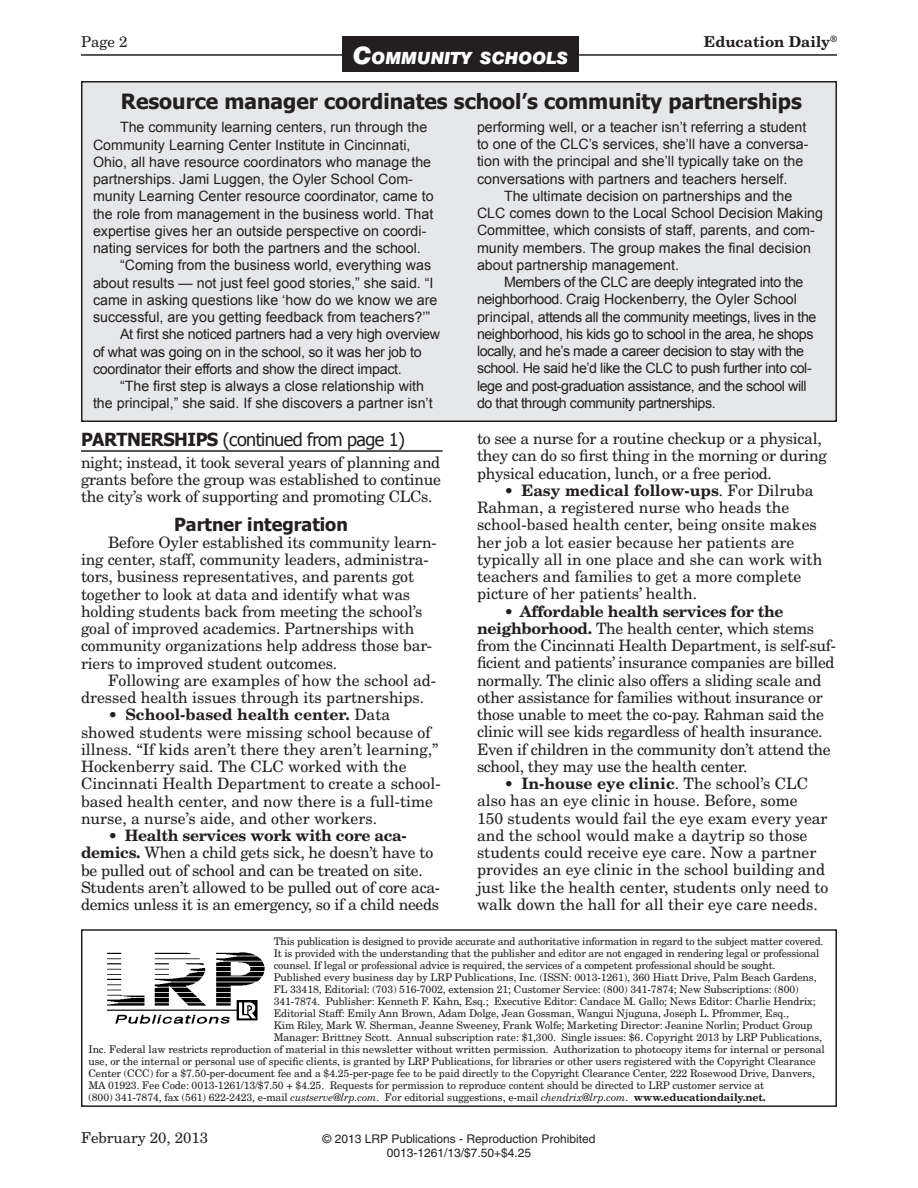
<style>
.page{position:relative;width:918px;height:1188px;background:#fff}
.page>*{position:absolute;margin:0;border:0;box-sizing:border-box;transform-origin:0 0}
.boxh{font:700 21px "Tahoma";color:#231f20}
.confrom{font:18px "Tahoma";letter-spacing:-.03em;color:#231f20}
.he{font:700 18px "Tahoma";color:#231f20}
.t1{font:italic 900 16.8px "Swiss 721 BT";color:#fff}
.text{font:15.75px/17.2px "New Century Schlbk";letter-spacing:-.01em;color:#231f20}
.t2{font:15px "New Century Schlbk";color:#231f20}
.t3{font:700 15px "New Century Schlbk";color:#231f20}
.box{font:14.25px/17.2px "Arial";color:#231f20}
.box-2{font:14.25px/17.2px "Arial";letter-spacing:-.03em;color:#231f20}
.box-3{font:14.25px/17.2px "Arial";letter-spacing:-.02em;color:#231f20}
.t4{font:12px "Helvetica";color:#231f20}
.t5{font:10.5px/12px "New Century Schlbk";letter-spacing:-.01em;color:#231f20}
.t6{font:700 8.7px "New Century Schlbk";color:#231f20}
.s1{font-size:24px}
.s2{font-weight:700}
.s3{font-style:italic}
</style>
<div class="page">
<hr style="left:81px;top:54px;width:756px;height:2px;background:#231f20">
<div style="left:82px;top:82px;width:754px;height:339px;background:#e6e7e9"></div>
<div style="left:81px;top:81px;width:756px;height:341px;border:2px solid #231f20"></div>
<div style="left:81px;top:929px;width:756px;height:178px;border:2px solid #231f20"></div>
<img style="left:107px;top:953px;width:158px;height:71px">
<div style="left:342px;top:37px;width:236px;height:35px;background:#231f20"></div>
<hr style="left:81px;top:450px;width:361px;height:2px;background:#231f20">
<p class="t2" style="left:81px;top:32px;width:35px">Page</p>
<p class="t6" style="left:830px;top:33px;width:8px">®</p>
<p class="t3" style="left:704px;top:32px;width:128px">Education Daily</p>
<p class="t1" style="left:353px;top:48px;width:217px"><span class="s1">C</span>OMMUNITY SCHOOLS</p>
<p class="boxh" style="left:121px;top:87px;width:683px">Resource manager coordinates school’s community partnerships</p>
<p class="box" style="left:93px;top:119px;width:342px;text-indent:27px">The community learning centers, run through the Community Learning Center Institute in Cincinnati, Ohio, all have resource coordinators who manage the partnerships. Jami Luggen, the Oyler School Com&shy;munity Learning Center resource coordinator, came to the role from management in the business world. That expertise gives her an outside perspective on coordi&shy;nating services for both the partners and the school.</p>
<p class="box" style="left:93px;top:257px;width:346px;text-indent:27px">“Coming from the business world, everything was about results — not just feel good stories,” she said. “I came in asking questions like ‘how do we know we are successful, are you getting feedback from teachers?’”</p>
<p class="box-3" style="left:93px;top:326px;width:349px;text-indent:27px">At first she noticed partners had a very high overview of what was going on in the school, so it was her job to coordinator their efforts and show the direct impact.</p>
<p class="box" style="left:93px;top:378px;width:341px;text-indent:27px">“The first step is always a close relationship with the principal,” she said. If she discovers a partner isn’t</p>
<p class="box" style="left:477px;top:118px;width:333px">performing well, or a teacher isn’t referring a student to one of the CLC’s services, she’ll have a conversa&shy;tion with the principal and she’ll typically take on the conversations with partners and teachers herself.</p>
<p class="box" style="left:477px;top:187px;width:348px;text-indent:27px">The ultimate decision on partnerships and the CLC comes down to the Local School Decision Making Committee, which consists of staff, parents, and com&shy;munity members. The group makes the final decision about partnership management.</p>
<p class="box-2" style="left:477px;top:274px;width:341px;text-indent:27px">Members of the CLC are deeply integrated into the neighborhood. Craig Hockenberry, the Oyler School principal, attends all the community meetings, lives in the neighborhood, his kids go to school in the area, he shops locally, and he’s made a career decision to stay with the school. He said he’d like the CLC to push further into col&shy;lege and post-graduation assistance, and the school will do that through community partnerships.</p>
<p class="confrom" style="left:81px;top:427px;width:326px"><span class="s2">PARTNERSHIPS</span> (continued from page 1)</p>
<p class="text" style="left:81px;top:455px;width:361px;text-align:justify">night; instead, it took several years of planning and grants before the group was established to continue the city’s work of supporting and promoting CLCs.</p>
<p class="he" style="left:174px;top:512px;width:175px">Partner integration</p>
<p class="text" style="left:81px;top:535px;width:357px;text-indent:27px">Before Oyler established its community learn&shy;ing center, staff, community leaders, administra&shy;tors, business representatives, and parents got together to look at data and identify what was holding students back from meeting the school’s goal of improved academics. Partnerships with community organizations help address those bar&shy;riers to improved student outcomes.</p>
<p class="text" style="left:81px;top:673px;width:357px;text-indent:27px">Following are examples of how the school ad&shy;dressed health issues through its partnerships.</p>
<p class="text" style="left:81px;top:708px;width:361px;text-indent:27px"><span class="s2">• School-based health center.</span> Data showed students were missing school because of illness. “If kids aren’t there they aren’t learning,” Hockenberry said. The CLC worked with the Cincinnati Health Department to create a school&shy;based health center, and now there is a full-time nurse, a nurse’s aide, and other workers.</p>
<p class="text" style="left:81px;top:829px;width:361px;text-indent:27px"><span class="s2">• Health services work with core aca&shy;demics.</span> When a child gets sick, he doesn’t have to be pulled out of school and can be treated on site.<br>Students aren’t allowed to be pulled out of core aca&shy;demics unless it is an emergency, so if a child needs</p>
<p class="text" style="left:477px;top:432px;width:352px">to see a nurse for a routine checkup or a physical, they can do so first thing in the morning or during physical education, lunch, or a free period.</p>
<p class="text" style="left:477px;top:483px;width:347px;text-indent:27px"><span class="s2">• Easy medical follow-ups</span>. For Dilruba Rahman, a registered nurse who heads the school-based health center, being onsite makes her job a lot easier because her patients are typically all in one place and she can work with teachers and families to get a more complete picture of her patients’ health.</p>
<p class="text" style="left:477px;top:604px;width:361px;text-indent:27px"><span class="s2">• Affordable health services for the neighborhood.</span> The health center, which stems from the Cincinnati Health Department, is self-suf&shy;ficient and patients’ insurance companies are billed normally. The clinic also offers a sliding scale and other assistance for families without insurance or those unable to meet the co-pay. Rahman said the clinic will see kids regardless of health insurance.<br>Even if children in the community don’t attend the school, they may use the health center.</p>
<p class="text" style="left:477px;top:777px;width:353px;text-indent:27px"><span class="s2">• In-house eye clinic</span>. The school’s CLC also has an eye clinic in house. Before, some<br>150 students would fail the eye exam every year and the school would make a daytrip so those students could receive eye care. Now a partner provides an eye clinic in the school building and just like the health center, students only need to walk down the hall for all their eye care needs.</p>
<p class="t5" style="left:274px;top:936px;width:551px">This publication is designed to provide accurate and authoritative information in regard to the subject matter covered.<br>It is provided with the understanding that the publisher and editor are not engaged in rendering legal or professional counsel. If legal or professional advice is required, the services of a competent professional should be sought.</p>
<p class="t5" style="left:274px;top:972px;width:544px">Published every business day by LRP Publications, Inc. (ISSN: 0013-1261), 360 Hiatt Drive, Palm Beach Gardens,</p>
<p class="t5" style="left:274px;top:984px;width:526px">FL 33418, Editorial: (703) 516-7002, extension 21; Customer Service: (800) 341-7874; New Subscriptions: (800)</p>
<p class="t5" style="left:274px;top:996px;width:543px">341-7874. Publisher: Kenneth F. Kahn, Esq.; Executive Editor: Candace M. Gallo; News Editor: Charlie Hendrix;</p>
<p class="t5" style="left:274px;top:1008px;width:517px">Editorial Staff: Emily Ann Brown, Adam Dolge, Jean Gossman, Wangui Njuguna, Joseph L. Pfrommer, Esq.,</p>
<p class="t5" style="left:274px;top:1020px;width:540px">Kim Riley, Mark W. Sherman, Jeanne Sweeney, Frank Wolfe; Marketing Director: Jeanine Norlin; Product Group</p>
<p class="t5" style="left:274px;top:1032px;width:550px">Manager: Brittney Scott. Annual subscription rate: $1,300. Single issues: $6. Copyright 2013 by LRP Publications,</p>
<p class="t5" style="left:88px;top:1044px;width:738px">Inc. Federal law restricts reproduction of material in this newsletter without written permission. Authorization to photocopy items for internal or personal</p>
<p class="t5" style="left:88px;top:1056px;width:729px">use, or the internal or personal use of specific clients, is granted by LRP Publications, for libraries or other users registered with the Copyright Clearance</p>
<p class="t5" style="left:88px;top:1068px;width:728px">Center (CCC) for a $7.50-per-document fee and a $4.25-per-page fee to be paid directly to the Copyright Clearance Center, 222 Rosewood Drive, Danvers,</p>
<p class="t5" style="left:88px;top:1080px;width:677px">MA 01923. Fee Code: 0013-1261/13/$7.50 + $4.25. Requests for permission to reproduce content should be directed to LRP customer service at</p>
<p class="t5" style="left:88px;top:1092px;width:679px">(800) 341-7874, fax (561) 622-2423, e-mail <span class="s3">custserve@lrp.com</span>. For editorial suggestions, e-mail <span class="s3">chendrix@lrp.com</span>. <span class="s2">www.educationdaily.net.</span></p>
<p class="t2" style="left:81px;top:1129px;width:129px">February 20, 2013</p>
<p class="t4" style="left:323px;top:1132px;width:274px">© 2013 LRP Publications - Reproduction Prohibited</p>
<p class="t4" style="left:387px;top:1146px;width:146px">0013-1261/13/$7.50+$4.25</p>
</div>
